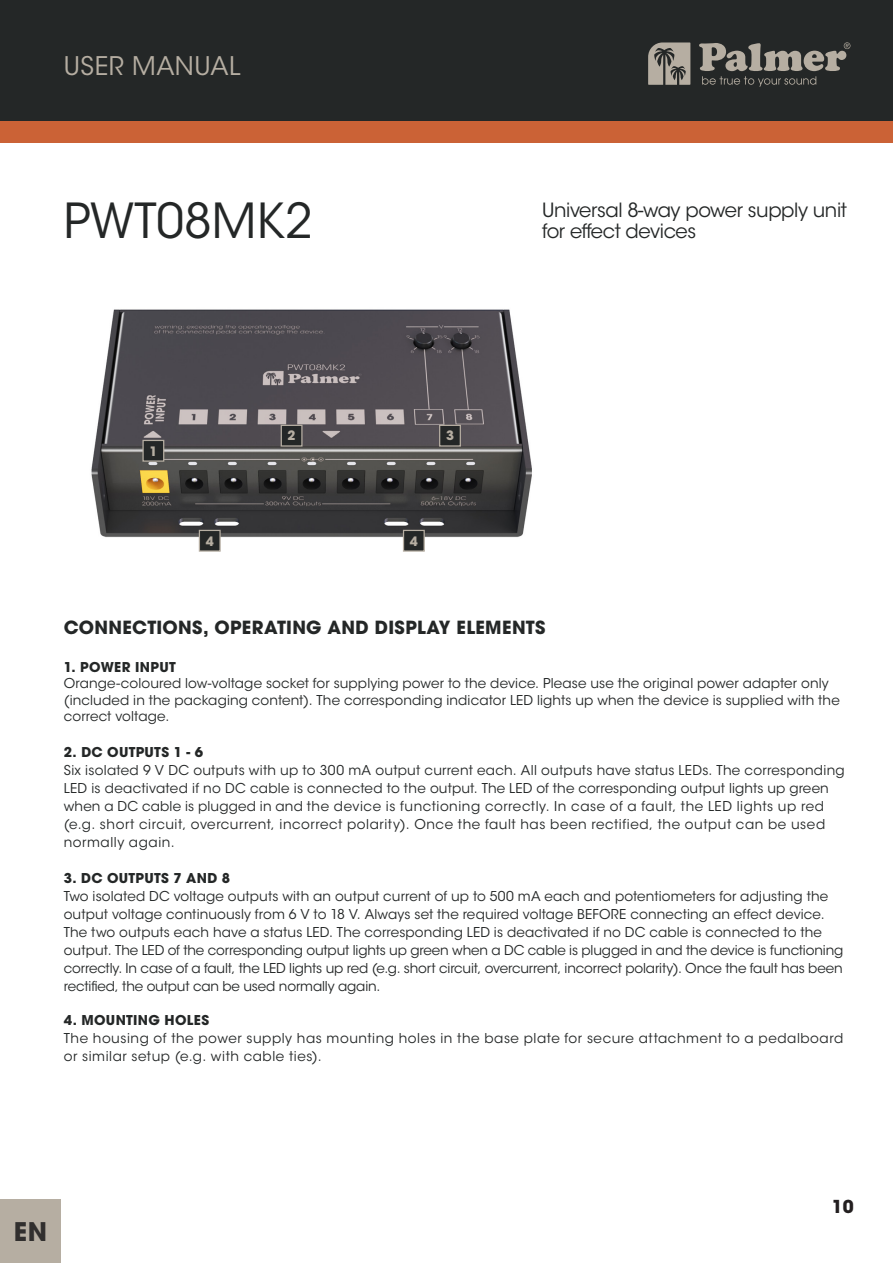
<style>
.page{position:relative;width:893px;height:1263px;background:#fff}
.page>*{position:absolute;margin:0;border:0;box-sizing:border-box;transform-origin:0 0}
.t1{font:48px "ITC Avant Garde Std";color:#242727}
.t2{font:25.5px "ITC Avant Garde Std";letter-spacing:.015em;color:#b6aea2}
.t3{font:700 25.5px "ITC Avant Garde Std";color:#312f2e}
.t4{font:19.5px "ITC Avant Garde Std";letter-spacing:-.02em;color:#242727}
.t5{font:700 18px "ITC Avant Garde Std";letter-spacing:.015em;color:#242727}
.t6{font:700 17.7px "ITC Avant Garde Std";color:#231f20}
.t7{font:13.5px/18px "ITC Avant Garde Std";letter-spacing:.01em;color:#242727}
.t8{font:13.5px/18px "ITC Avant Garde Std";letter-spacing:.04em;color:#242727}
.t9{font:700 13.5px "ITC Avant Garde Std";letter-spacing:.02em;color:#242727}
.t10{font:700 12.9px "ITC Avant Garde Std";color:#b6aea2}
</style>
<div class="page">
<div style="left:0;top:0;width:893px;height:123px;background:#242727"></div>
<div style="left:0;top:121px;width:893px;height:21px;background:#cb6236"></div>
<svg style="left:648px;top:42px;width:42px;height:43px"></svg>
<svg style="left:699px;top:42px;width:151px;height:45px"></svg>
<img style="left:91px;top:309px;width:441px;height:243px">
<div style="left:142px;top:440px;width:22px;height:22px;background:#242727;border:1px solid #b6aea2"></div>
<div style="left:0;top:1199px;width:61px;height:64px;background:#b6aea2"></div>
<div style="left:281px;top:425px;width:22px;height:22px;background:#242727;border:1px solid #b6aea2"></div>
<div style="left:439px;top:425px;width:22px;height:22px;background:#242727;border:1px solid #b6aea2"></div>
<div style="left:199px;top:530px;width:22px;height:22px;background:#242727;border:1px solid #b6aea2"></div>
<div style="left:403px;top:530px;width:22px;height:22px;background:#242727;border:1px solid #b6aea2"></div>
<p class="t2" style="left:64px;top:50px;width:178px">USER MANUAL</p>
<p class="t1" style="left:64px;top:191px;width:250px">PWT08MK2</p>
<p class="t4" style="left:542px;top:198px;width:306px">Universal 8-way power supply unit</p>
<p class="t4" style="left:542px;top:219px;width:156px">for effect devices</p>
<p class="t10" style="left:149px;top:442px;width:9px">1</p>
<p class="t10" style="left:288px;top:427px;width:9px">2</p>
<p class="t10" style="left:446px;top:427px;width:9px">3</p>
<p class="t10" style="left:206px;top:532px;width:9px">4</p>
<p class="t10" style="left:410px;top:532px;width:9px">4</p>
<p class="t5" style="left:64px;top:616px;width:483px">CONNECTIONS, OPERATING AND DISPLAY ELEMENTS</p>
<p class="t9" style="left:64px;top:658px;width:114px">1. POWER INPUT</p>
<p class="t7" style="left:64px;top:676px;width:777px;line-height:16.2px">Orange-coloured low-voltage socket for supplying power to the device. Please use the original power adapter only (included in the packaging content). The corresponding indicator LED lights up when the device is supplied with the correct voltage.</p>
<p class="t9" style="left:64px;top:743px;width:141px">2. DC OUTPUTS 1 - 6</p>
<p class="t7" style="left:64px;top:761px;width:782px">Six isolated 9 V DC outputs with up to 300 mA output current each. All outputs have status LEDs. The corresponding LED is deactivated if no DC cable is connected to the output. The LED of the corresponding output lights up green when a DC cable is plugged in and the device is functioning correctly. In case of a fault, the LED lights up red (e.g. short circuit, overcurrent, incorrect polarity). Once the fault has been rectified, the output can be used normally again.</p>
<p class="t9" style="left:64px;top:869px;width:168px">3. DC OUTPUTS 7 AND 8</p>
<p class="t7" style="left:64px;top:887px;width:781px">Two isolated DC voltage outputs with an output current of up to 500 mA each and potentiometers for adjusting the output voltage continuously from 6 V to 18 V. Always set the required voltage BEFORE connecting an effect device.<br>The two outputs each have a status LED. The corresponding LED is deactivated if no DC cable is connected to the output. The LED of the corresponding output lights up green when a DC cable is plugged in and the device is functioning correctly. In case of a fault, the LED lights up red (e.g. short circuit, overcurrent, incorrect polarity). Once the fault has been rectified, the output can be used normally again.</p>
<p class="t9" style="left:64px;top:1011px;width:147px">4. MOUNTING HOLES</p>
<p class="t8" style="left:64px;top:1029px;width:781px">The housing of the power supply has mounting holes in the base plate for secure attachment to a pedalboard or similar setup (e.g. with cable ties).</p>
<p class="t3" style="left:14px;top:1214px;width:35px">EN</p>
<h3 class="t6" style="left:832px;top:1194px;width:23px">10</h3>
</div>
